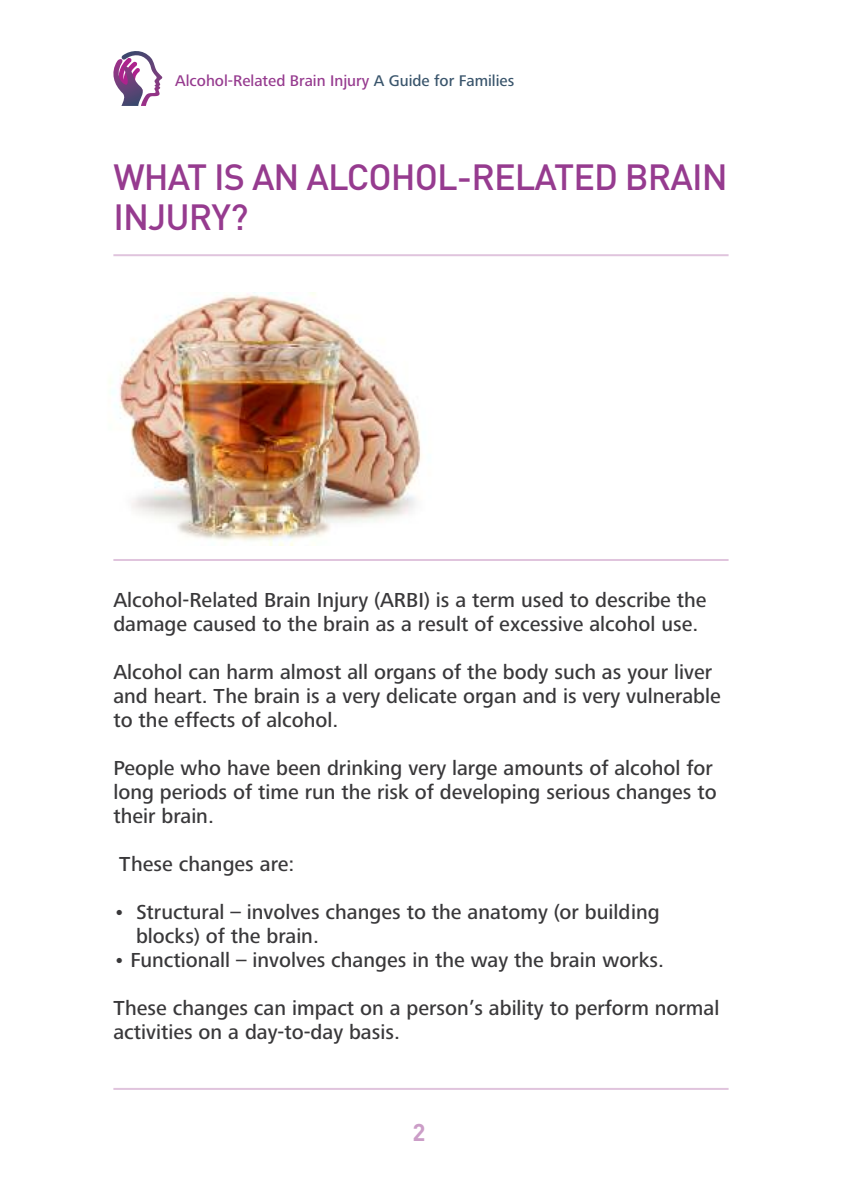
<style>
.page{position:relative;width:842px;height:1191px;background:#fff}
.page>*{position:absolute;margin:0;border:0;box-sizing:border-box;transform-origin:0 0}
.t1{font:500 36px/40px "DIN";letter-spacing:-.025em;color:#963b8f}
.t2{font:700 24px "DIN";color:#cb9dc7}
.t3{font:500 21px/24px "Frutiger Next Pro";color:#39383a}
.t4{font:500 16px "Frutiger Next Pro";color:#963b8f}
.s1{color:#3a556c}
</style>
<div class="page">
<img style="left:110px;top:292px;width:312px;height:253px">
<svg style="left:113px;top:51px;width:49px;height:55px"></svg>
<hr style="left:113px;top:254px;width:615px;height:2px;background:#e0c4dd">
<hr style="left:113px;top:559px;width:615px;height:2px;background:#e0c4dd">
<hr style="left:113px;top:1088px;width:615px;height:2px;background:#e0c4dd">
<p class="t4" style="left:175px;top:76px;width:341px">Alcohol-Related Brain Injury <span class="s1">A Guide for Families</span></p>
<h1 class="t1" style="left:113px;top:156px;width:616px">WHAT IS AN ALCOHOL-RELATED BRAIN<br>INJURY?</h1>
<p class="t3" style="left:113px;top:590px;width:595px">Alcohol-Related Brain Injury (ARBI) is a term used to describe the damage caused to the brain as a result of excessive alcohol use.</p>
<p class="t3" style="left:113px;top:662px;width:609px">Alcohol can harm almost all organs of the body such as your liver and heart. The brain is a very delicate organ and is very vulnerable to the effects of alcohol.</p>
<p class="t3" style="left:113px;top:758px;width:605px">People who have been drinking very large amounts of alcohol for long periods of time run the risk of developing serious changes to their brain.</p>
<p class="t3" style="left:119px;top:854px;width:177px">These changes are:</p>
<p class="t3" style="left:136px;top:902px;width:525px;text-indent:-23px">• Structural – involves changes to the anatomy (or building blocks) of the brain.</p>
<p class="t3" style="left:113px;top:950px;width:552px">• Functionall – involves changes in the way the brain works.</p>
<p class="t3" style="left:113px;top:998px;width:607px">These changes can impact on a person’s ability to perform normal activities on a day-to-day basis.</p>
<p class="t2" style="left:412px;top:1117px;width:15px">2</p>
</div>
